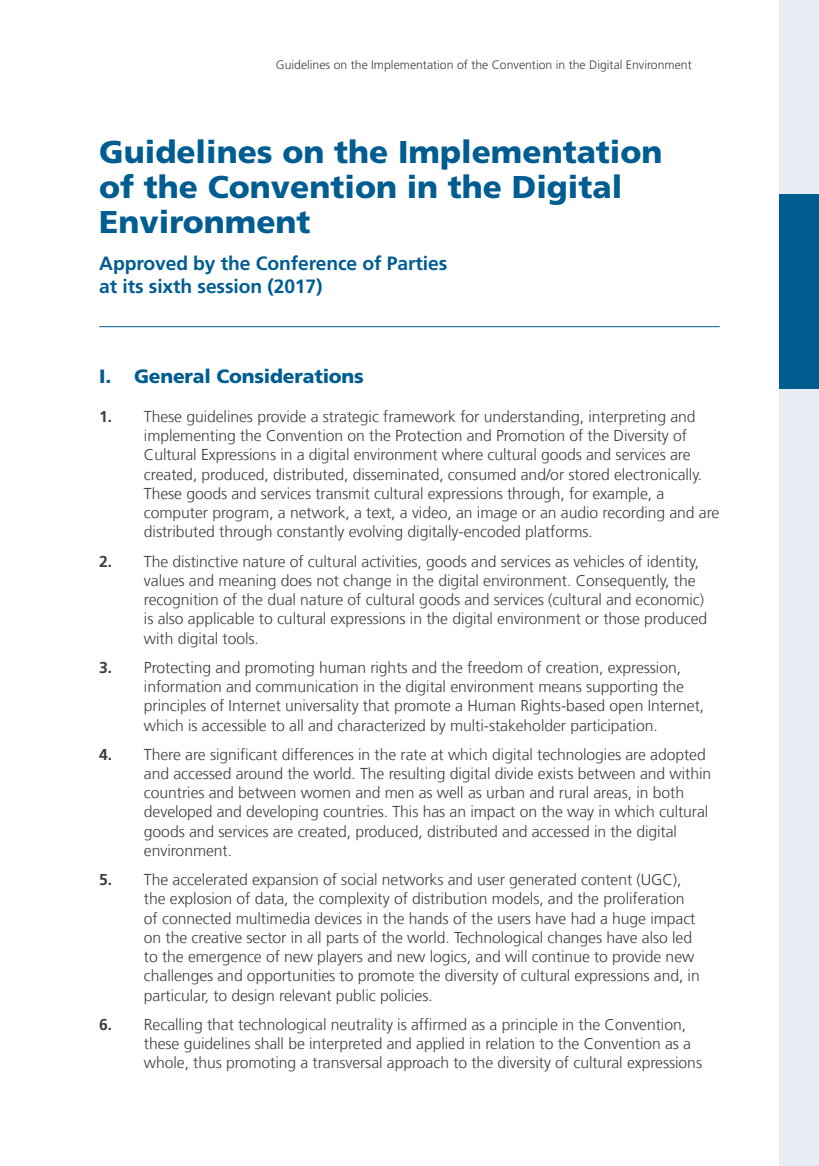
<style>
.page{position:relative;width:819px;height:1166px;background:#fff}
.page>*{position:absolute;margin:0;border:0;box-sizing:border-box;transform-origin:0 0}
.t1{font:900 31.5px/35px "Frutiger LT Std";color:#005d92}
.t2{font:700 19.25px/22.8px "Frutiger LT Com";letter-spacing:-.005em;color:#005d92}
.t3{font:900 19.25px "Frutiger LT Std";letter-spacing:-.01em;color:#005d92}
.t4{font:300 15.75px/19.2px "Frutiger LT Com";letter-spacing:-.005em;color:#3e3d40}
.t5{font:300 12.25px "Frutiger LT Std";color:#3e3d40}
.s1{font-weight:900}
.s2{font-weight:700}
</style>
<div class="page">
<div style="left:779px;top:0;width:40px;height:1166px;background:#eaecf3"></div>
<div style="left:779px;top:194px;width:40px;height:195px;background:#005d92"></div>
<hr style="left:99px;top:326px;width:620px;height:1px;background:#005d92">
<p class="t5" style="left:144px;top:58px;width:577px">Operational Guidelines – Guidelines on the Implementation of the Convention in the Digital Environment • <span class="s1">87</span></p>
<h1 class="t1" style="left:99px;top:134px;width:564px">Guidelines on the Implementation of the Convention in the Digital<br>Environment</h1>
<p class="t2" style="left:99px;top:252px;width:349px">Approved by the Conference of Parties at its sixth session (2017)</p>
<p class="t3" style="left:99px;top:364px;width:266px">I. General Considerations</p>
<p class="t4" style="left:144px;top:407px;width:577px;text-indent:-45px"><span class="s2">1.</span> These guidelines provide a strategic framework for understanding, interpreting and implementing the Convention on the Protection and Promotion of the Diversity of Cultural Expressions in a digital environment where cultural goods and services are created, produced, distributed, disseminated, consumed and/or stored electronically.<br>These goods and services transmit cultural expressions through, for example, a computer program, a network, a text, a video, an image or an audio recording and are distributed through constantly evolving digitally-encoded platforms.</p>
<p class="t4" style="left:144px;top:552px;width:564px;text-indent:-45px"><span class="s2">2.</span> The distinctive nature of cultural activities, goods and services as vehicles of identity, values and meaning does not change in the digital environment. Consequently, the recognition of the dual nature of cultural goods and services (cultural and economic) is also applicable to cultural expressions in the digital environment or those produced with digital tools.</p>
<p class="t4" style="left:144px;top:658px;width:561px;text-indent:-45px"><span class="s2">3.</span> Protecting and promoting human rights and the freedom of creation, expression, information and communication in the digital environment means supporting the principles of Internet universality that promote a Human Rights-based open Internet, which is accessible to all and characterized by multi-stakeholder participation.</p>
<p class="t4" style="left:144px;top:745px;width:568px;text-indent:-45px"><span class="s2">4.</span> There are significant differences in the rate at which digital technologies are adopted and accessed around the world. The resulting digital divide exists between and within countries and between women and men as well as urban and rural areas, in both developed and developing countries. This has an impact on the way in which cultural goods and services are created, produced, distributed and accessed in the digital environment.</p>
<p class="t4" style="left:144px;top:870px;width:557px;text-indent:-45px"><span class="s2">5.</span> The accelerated expansion of social networks and user generated content (UGC), the explosion of data, the complexity of distribution models, and the proliferation of connected multimedia devices in the hands of the users have had a huge impact on the creative sector in all parts of the world. Technological changes have also led to the emergence of new players and new logics, and will continue to provide new challenges and opportunities to promote the diversity of cultural expressions and, in particular, to design relevant public policies.</p>
<p class="t4" style="left:144px;top:1015px;width:559px;text-indent:-45px"><span class="s2">6.</span> Recalling that technological neutrality is affirmed as a principle in the Convention, these guidelines shall be interpreted and applied in relation to the Convention as a whole, thus promoting a transversal approach to the diversity of cultural expressions</p>
</div>
